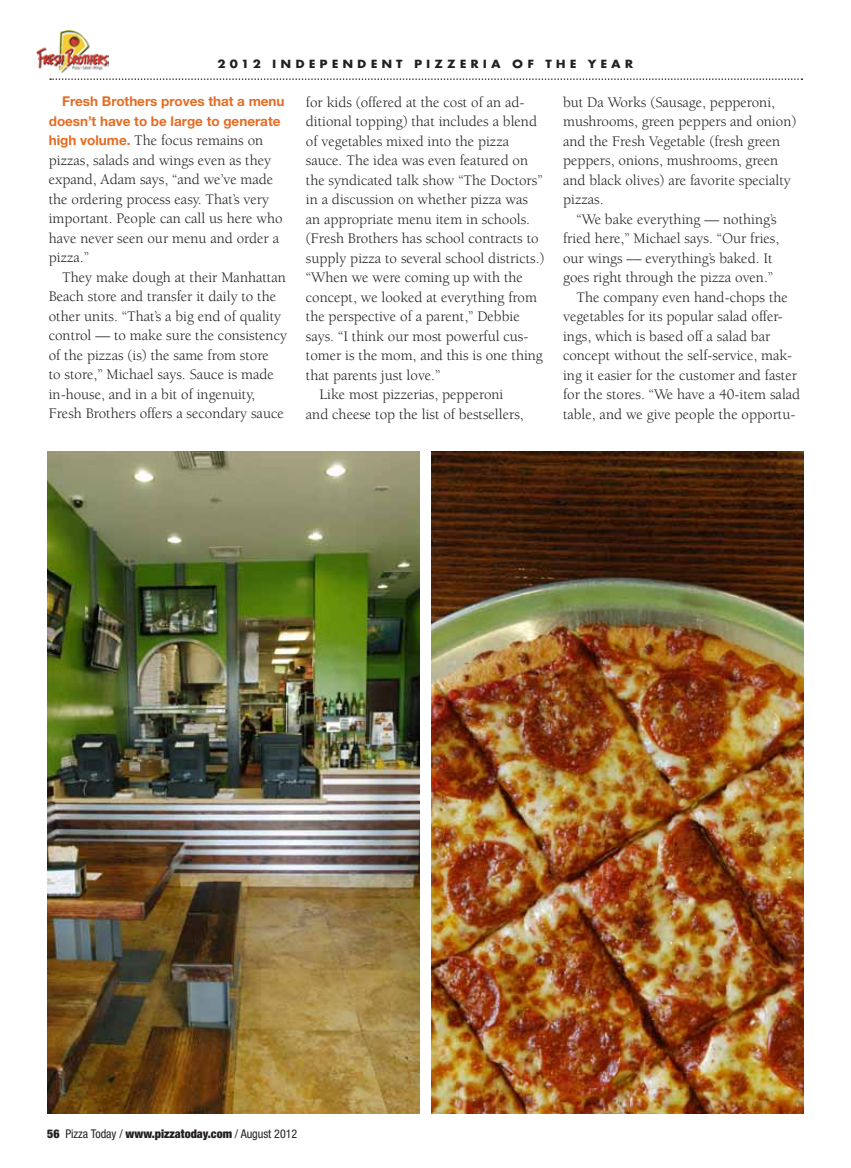
<style>
.page{position:relative;width:851px;height:1168px;background:#fff}
.page>*{position:absolute;margin:0;border:0;box-sizing:border-box;transform-origin:0 0}
.t1{font:15px/19.5px "Berkeley";color:#231f20}
.t2{font:700 13.5px/19.5px "Helvetica Neue";color:#e46c24}
.t3{font:700 12.45px "Futura T";letter-spacing:.3em;color:#231f20;scale:1.09 1}
.t4{font:condensed 12px "Helvetica Neue";color:#231f20}
.s1{font-family:"Helvetica Neue";font-weight:700;font-size:13.5px;color:#e46c24}
.s2{font-weight:900}
</style>
<div class="page">
<svg style="left:50px;top:78px;width:752px;height:2px"></svg>
<img style="left:36px;top:31px;width:72px;height:42px">
<img style="left:47px;top:452px;width:372px;height:661px">
<img style="left:431px;top:451px;width:372px;height:662px">
<p class="t3" style="left:217px;top:56px;width:383px">2012 INDEPENDENT PIZZERIA OF THE YEAR</p>
<p class="t2" style="left:49px;top:91px;width:237px;text-indent:14px">Fresh Brothers proves that a menu doesn’t have to be large to generate</p>
<p class="t1" style="left:49px;top:131px;width:235px"><span class="s1">high volume.</span> The focus remains on pizzas, salads and wings even as they expand, Adam says, “and we’ve made the ordering process easy. That’s very important. People can call us here who have never seen our menu and order a pizza.”</p>
<p class="t1" style="left:49px;top:267px;width:240px;text-indent:14px">They make dough at their Manhattan Beach store and transfer it daily to the other units. “That’s a big end of quality control –– to make sure the consistency of the pizzas (is) the same from store<br>to store,” Michael says. Sauce is made in-house, and in a bit of ingenuity, Fresh Brothers offers a secondary sauce</p>
<p class="t1" style="left:306px;top:92px;width:220px">for kids (offered at the cost of an ad-</p>
<p class="t1" style="left:306px;top:112px;width:233px">ditional topping) that includes a blend</p>
<p class="t1" style="left:306px;top:131px;width:205px">of vegetables mixed into the pizza</p>
<p class="t1" style="left:306px;top:151px;width:224px">sauce. The idea was even featured on</p>
<p class="t1" style="left:306px;top:170px;width:238px">the syndicated talk show “The Doctors”</p>
<p class="t1" style="left:306px;top:190px;width:223px">in a discussion on whether pizza was</p>
<p class="t1" style="left:306px;top:209px;width:226px">an appropriate menu item in schools.</p>
<p class="t1" style="left:306px;top:229px;width:234px">(Fresh Brothers has school contracts to</p>
<p class="t1" style="left:306px;top:248px;width:240px">supply pizza to several school districts.)</p>
<p class="t1" style="left:306px;top:268px;width:218px">“When we were coming up with the</p>
<p class="t1" style="left:306px;top:287px;width:232px">concept, we looked at everything from</p>
<p class="t1" style="left:306px;top:307px;width:215px">the perspective of a parent,” Debbie</p>
<p class="t1" style="left:306px;top:326px;width:224px">says. “I think our most powerful cus-</p>
<p class="t1" style="left:306px;top:346px;width:238px">tomer is the mom, and this is one thing</p>
<p class="t1" style="left:306px;top:365px;width:136px">that parents just love.”</p>
<p class="t1" style="left:319px;top:385px;width:185px">Like most pizzerias, pepperoni</p>
<p class="t1" style="left:306px;top:404px;width:219px">and cheese top the list of bestsellers,</p>
<p class="t1" style="left:563px;top:92px;width:235px">but Da Works (Sausage, pepperoni, mushrooms, green peppers and onion) and the Fresh Vegetable (fresh green peppers, onions, mushrooms, green and black olives) are favorite specialty pizzas.</p>
<p class="t1" style="left:576px;top:209px;width:202px">“We bake everything –– nothing’s</p>
<p class="t1" style="left:563px;top:229px;width:218px">fried here,” Michael says. “Our fries,</p>
<p class="t1" style="left:563px;top:248px;width:211px">our wings –– everything’s baked. It</p>
<p class="t1" style="left:563px;top:268px;width:211px">goes right through the pizza oven.”</p>
<p class="t1" style="left:576px;top:287px;width:213px">The company even hand-chops the</p>
<p class="t1" style="left:563px;top:307px;width:221px">vegetables for its popular salad offer-</p>
<p class="t1" style="left:563px;top:326px;width:209px">ings, which is based off a salad bar</p>
<p class="t1" style="left:563px;top:346px;width:230px">concept without the self-service, mak-</p>
<p class="t1" style="left:563px;top:365px;width:235px">ing it easier for the customer and faster</p>
<p class="t1" style="left:563px;top:385px;width:239px">for the stores. “We have a 40-item salad</p>
<p class="t1" style="left:563px;top:404px;width:234px">table, and we give people the opportu-</p>
<p class="t4" style="left:47px;top:1127px;width:252px"><span class="s2">56</span> Pizza Today / <span class="s2">www.pizzatoday.com</span> / August 2012</p>
</div>
